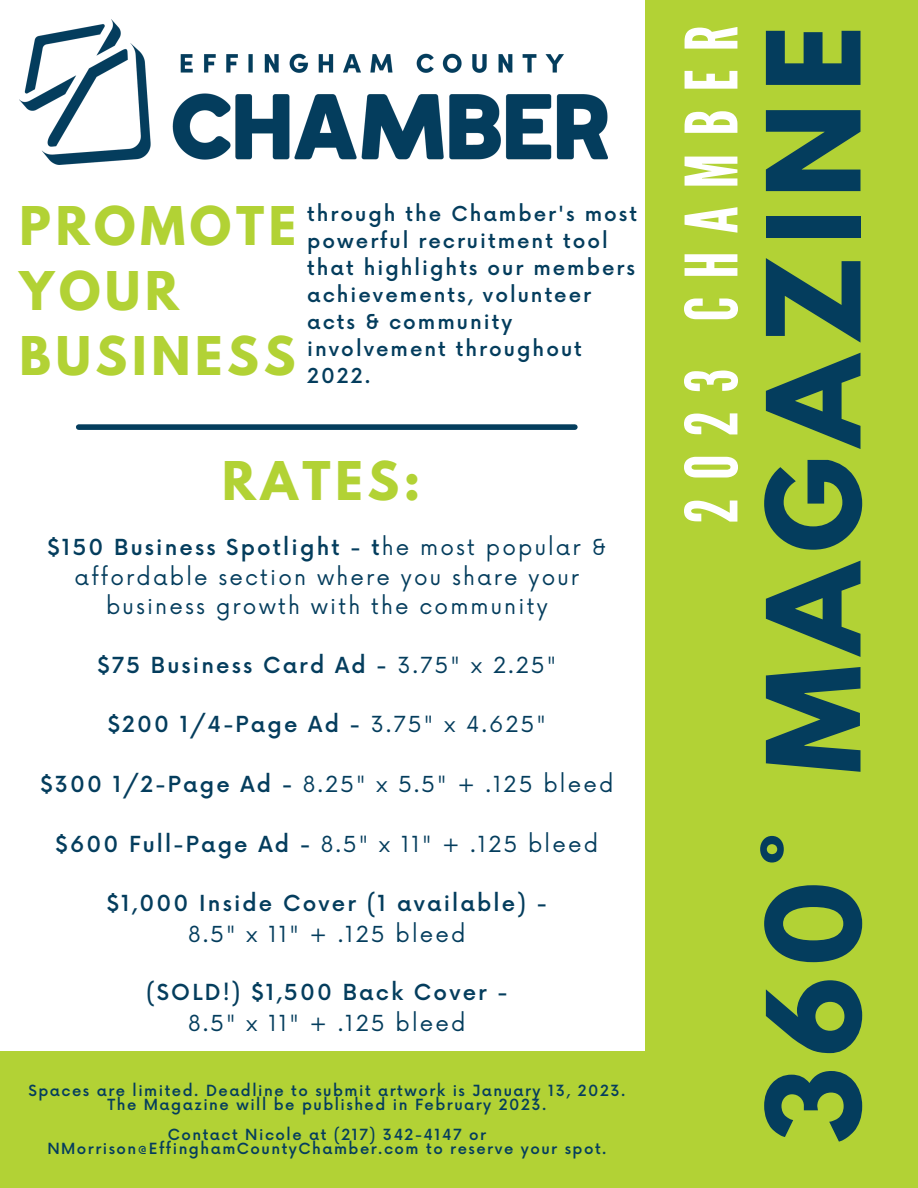
<style>
.page{position:relative;width:918px;height:1188px;background:#fff}
.page>*{position:absolute;margin:0;border:0;box-sizing:border-box;transform-origin:0 0}
.t1{font:700 114.75px "League Spartan";letter-spacing:.1em;color:#043d5d}
.t2{font:72px "League Gothic";letter-spacing:.25em;color:#fff}
.t3{font:700 47.25px/65.2px "League Spartan";letter-spacing:.1em;color:#b2d235}
.t4{font:21.6px/29.8px "Now";letter-spacing:.1em;color:#043d5d;text-align:center}
.t5{font:500 21.6px "Now";letter-spacing:.1em;color:#043d5d}
.t6{font:500 20.1px/27px "Now";letter-spacing:.1em;color:#043d5d}
.t7{font:500 15px/14.7px "Now";letter-spacing:.1em;color:#043d5d;text-align:center}
.s1{font-weight:500}
.s2{font-weight:400}
</style>
<div class="page">
<img style="left:20px;top:19px;width:588px;height:145px">
<div style="left:0;top:1051px;width:918px;height:137px;background:#b2d235"></div>
<div style="left:645px;top:0;width:273px;height:1188px;background:#b2d235"></div>
<div style="left:79px;top:424px;width:496px;height:6px;background:#043d5d"></div>
<h3 class="t3" style="left:20px;top:199px;width:278px">PROMOTE<br>YOUR<br>BUSINESS</h3>
<p class="t6" style="left:307px;top:202px;width:331px">through the Chamber's most powerful recruitment tool that highlights our members achievements, volunteer acts &amp; community involvement throughout<br>2022.</p>
<h3 class="t3" style="left:222px;top:455px;width:200px">RATES:</h3>
<p class="t4" style="left:48px;top:533px;width:560px"><span class="s1">$150 Business Spotlight - t</span>he most popular &amp; affordable section where you share your business growth with the community</p>
<p class="t5" style="left:98px;top:653px;width:460px">$75 Business Card Ad - <span class="s2">3.75" x 2.25"</span></p>
<p class="t5" style="left:108px;top:713px;width:440px">$200 1/4-Page Ad - <span class="s2">3.75" x 4.625"</span></p>
<p class="t4" style="left:40px;top:770px;width:575px"><span class="s1">$300 1/2-Page Ad -</span> 8.25" x 5.5" + .125 bleed</p>
<p class="t4" style="left:56px;top:830px;width:544px"><span class="s1">$600 Full-Page Ad -</span> 8.5" x 11" + .125 bleed</p>
<p class="t5" style="left:107px;top:892px;width:442px">$1,000 Inside Cover (1 available) -</p>
<p class="t4" style="left:188px;top:920px;width:279px">8.5" x 11" + .125 bleed</p>
<p class="t5" style="left:146px;top:981px;width:363px">(SOLD!) $1,500 Back Cover -</p>
<p class="t4" style="left:188px;top:1009px;width:279px">8.5" x 11" + .125 bleed</p>
<p class="t7" style="left:28px;top:1084px;width:598px">Spaces are limited. Deadline to submit artwork is January 13, 2023.<br>The Magazine will be published in February 2023.</p>
<p class="t7" style="left:47px;top:1128px;width:561px">Contact Nicole at (217) 342-4147 or<br>NMorrison@EffinghamCountyChamber.com to reserve your spot.</p>
<h2 class="t2" style="left:670px;top:524px;width:500px;rotate:-90deg">2023 CHAMBER</h2>
<h1 class="t1" style="left:757px;top:1144px;width:1120px;rotate:-90deg">360° MAGAZINE</h1>
</div>
